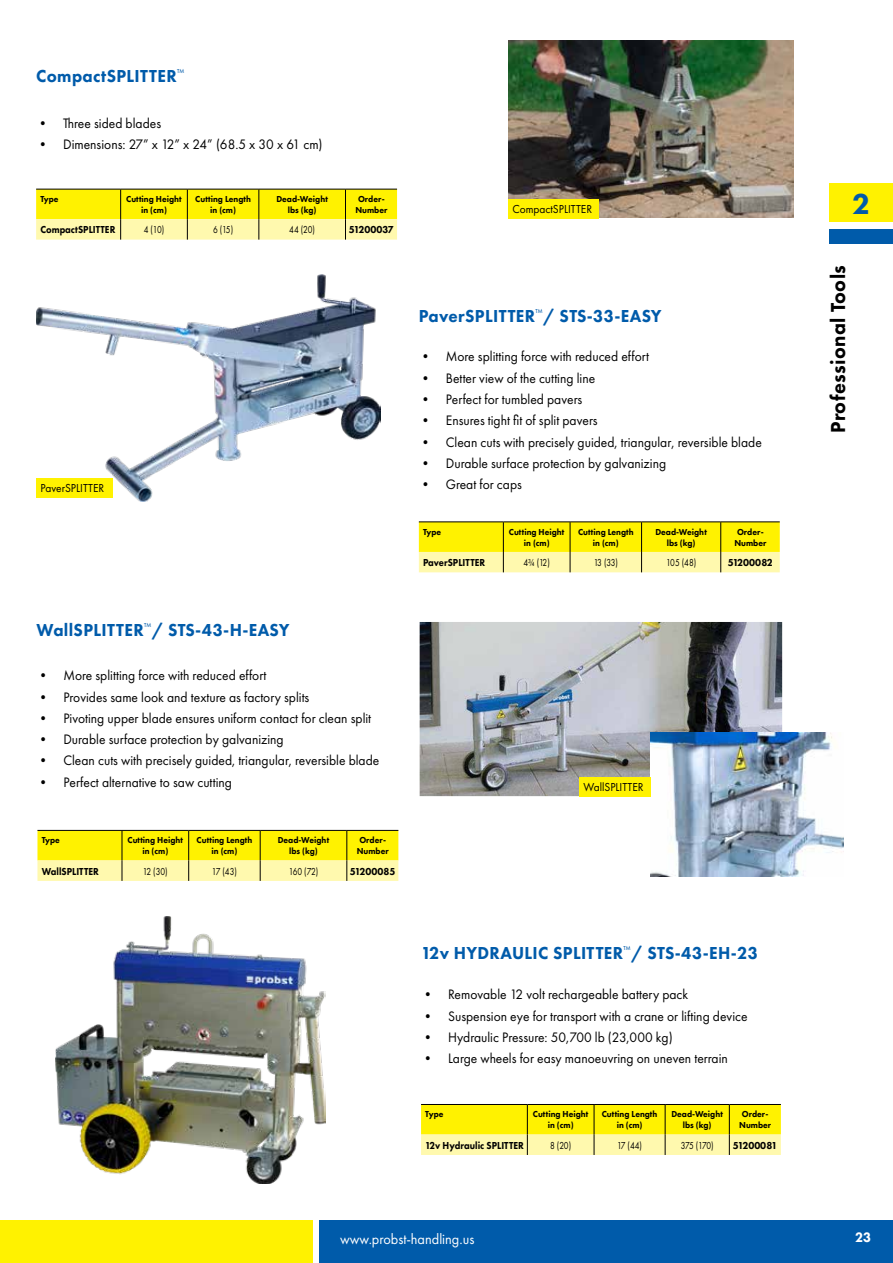
<style>
.page{position:relative;width:893px;height:1263px;background:#fff}
.page>*{position:absolute;margin:0;border:0;box-sizing:border-box;transform-origin:0 0}
.t1{font:800 30px "Futura PT";color:#005baa}
.t2{font:800 21px "Futura PT";letter-spacing:.02em;color:#000;scale:.95 1}
.t3{font:800 18px "Futura PT";letter-spacing:.02em;color:#005baa;scale:.95 1}
.t4{font:15px "Futura PT";color:#fff;scale:.95 1}
.t5{font:14.25px "Futura PT";color:#000;scale:.95 1}
.t6{font:800 14.25px "Futura PT";color:#fff;scale:.95 1}
.t7{font:12px "Futura PT";color:#000;scale:.95 1}
.t8{font:10.5px "Futura PT";letter-spacing:-.05em;color:#000;scale:.8 1}
.t9{font:800 10.5px "Futura PT";color:#000;scale:.9 1}
.t10{font:800 10.5px "Futura PT";color:#000;scale:.95 1}
.t11{font:800 9px/10.8px "Futura PT";color:#000;text-align:center;scale:.95 1}
</style>
<div class="page">
<div style="left:319px;top:1220px;width:574px;height:43px;background:#005baa"></div>
<div style="left:829px;top:183px;width:64px;height:39px;background:#fff200"></div>
<div style="left:829px;top:229px;width:64px;height:15px;background:#005baa"></div>
<div style="left:0;top:1220px;width:313px;height:43px;background:#fff200"></div>
<svg style="left:36px;top:189px;width:361px;height:51px;background:#f9ef47"></svg>
<hr style="left:419px;top:521px;width:84px;height:1px;background:#000">
<hr style="left:503px;top:521px;width:67px;height:1px;background:#000">
<hr style="left:570px;top:521px;width:72px;height:1px;background:#000">
<hr style="left:642px;top:521px;width:79px;height:1px;background:#000">
<hr style="left:721px;top:521px;width:59px;height:1px;background:#000">
<svg style="left:419px;top:522px;width:361px;height:50px;background:#faf045"></svg>
<img style="left:36px;top:274px;width:345px;height:228px">
<img style="left:508px;top:40px;width:285px;height:178px">
<svg style="left:37px;top:830px;width:361px;height:51px;background:#f7ed46"></svg>
<div style="left:508px;top:199px;width:90px;height:19px;background:#fff200"></div>
<div style="left:36px;top:478px;width:77px;height:19px;background:#fff200"></div>
<img style="left:420px;top:622px;width:362px;height:174px">
<img style="left:651px;top:732px;width:193px;height:145px">
<div style="left:579px;top:777px;width:72px;height:19px;background:#fff200"></div>
<img style="left:56px;top:916px;width:269px;height:268px">
<svg style="left:421px;top:1104px;width:360px;height:51px;background:#f4ea45"></svg>
<p class="t3" style="left:36px;top:64px;width:157px">CompactSPLITTER<sup>™</sup></p>
<p class="t5" style="left:36px;top:114px;width:133px">• Three sided blades</p>
<p class="t5" style="left:36px;top:136px;width:303px">• Dimensions: 27” x 12” x 24” (68.5 x 30 x 61 cm)</p>
<p class="t11" style="left:40px;top:193px;width:21px">Type</p>
<p class="t11" style="left:126px;top:193px;width:60px">Cutting Height in (cm)</p>
<p class="t11" style="left:195px;top:193px;width:60px">Cutting Length in (cm)</p>
<p class="t11" style="left:276px;top:193px;width:56px">Dead-Weight lbs (kg)</p>
<p class="t11" style="left:355px;top:193px;width:35px;text-align:left">Order-<br>Number</p>
<p class="t9" style="left:40px;top:223px;width:85px">CompactSPLITTER</p>
<p class="t8" style="left:144px;top:224px;width:27px">4 (10)</p>
<p class="t8" style="left:213px;top:224px;width:27px">6 (15)</p>
<p class="t8" style="left:289px;top:224px;width:34px">44 (20)</p>
<p class="t10" style="left:349px;top:223px;width:49px">51200037</p>
<p class="t7" style="left:512px;top:202px;width:85px">CompactSPLITTER</p>
<p class="t7" style="left:40px;top:481px;width:69px">PaverSPLITTER</p>
<p class="t3" style="left:36px;top:618px;width:268px">WallSPLITTER<sup>™</sup>/ STS-43-H-EASY</p>
<p class="t5" style="left:36px;top:667px;width:244px">• More splitting force with reduced effort</p>
<p class="t5" style="left:36px;top:688px;width:289px">• Provides same look and texture as factory splits</p>
<p class="t5" style="left:36px;top:710px;width:354px">• Pivoting upper blade ensures uniform contact for clean split</p>
<p class="t5" style="left:36px;top:731px;width:262px">• Durable surface protection by galvanizing</p>
<p class="t5" style="left:36px;top:752px;width:363px">• Clean cuts with precisely guided, triangular, reversible blade</p>
<p class="t5" style="left:36px;top:773px;width:207px">• Perfect alternative to saw cutting</p>
<p class="t11" style="left:42px;top:835px;width:21px">Type</p>
<p class="t11" style="left:128px;top:835px;width:60px">Cutting Height in (cm)</p>
<p class="t11" style="left:197px;top:835px;width:60px">Cutting Length in (cm)</p>
<p class="t11" style="left:278px;top:835px;width:56px">Dead-Weight lbs (kg)</p>
<p class="t11" style="left:357px;top:835px;width:35px;text-align:left">Order-<br>Number</p>
<p class="t9" style="left:42px;top:865px;width:65px">WallSPLITTER</p>
<p class="t8" style="left:143px;top:865px;width:32px">12 (30)</p>
<p class="t8" style="left:212px;top:865px;width:33px">17 (43)</p>
<p class="t8" style="left:289px;top:865px;width:38px">160 (72)</p>
<p class="t10" style="left:350px;top:865px;width:49px">51200085</p>
<p class="t3" style="left:419px;top:304px;width:257px">PaverSPLITTER<sup>™</sup>/ STS-33-EASY</p>
<p class="t5" style="left:419px;top:348px;width:244px">• More splitting force with reduced effort</p>
<p class="t5" style="left:419px;top:369px;width:187px">• Better view of the cutting line</p>
<p class="t5" style="left:419px;top:391px;width:174px">• Perfect for tumbled pavers</p>
<p class="t5" style="left:419px;top:412px;width:190px">• Ensures tight fit of split pavers</p>
<p class="t5" style="left:419px;top:433px;width:363px">• Clean cuts with precisely guided, triangular, reversible blade</p>
<p class="t5" style="left:419px;top:455px;width:262px">• Durable surface protection by galvanizing</p>
<p class="t5" style="left:419px;top:476px;width:110px">• Great for caps</p>
<p class="t11" style="left:423px;top:526px;width:21px">Type</p>
<p class="t11" style="left:509px;top:526px;width:60px">Cutting Height in (cm)</p>
<p class="t11" style="left:578px;top:526px;width:60px">Cutting Length in (cm)</p>
<p class="t11" style="left:655px;top:526px;width:56px">Dead-Weight lbs (kg)</p>
<p class="t11" style="left:734px;top:526px;width:35px;text-align:left">Order-<br>Number</p>
<p class="t9" style="left:423px;top:556px;width:70px">PaverSPLITTER</p>
<p class="t8" style="left:524px;top:556px;width:34px">43/4 (12)</p>
<p class="t8" style="left:594px;top:556px;width:32px">13 (33)</p>
<p class="t8" style="left:666px;top:556px;width:39px">105 (48)</p>
<p class="t10" style="left:728px;top:556px;width:49px">51200082</p>
<p class="t7" style="left:584px;top:779px;width:65px">WallSPLITTER</p>
<p class="t3" style="left:421px;top:942px;width:356px">12v HYDRAULIC SPLITTER<sup>™</sup>/ STS-43-EH-23</p>
<p class="t5" style="left:421px;top:986px;width:283px">• Removable 12 volt rechargeable battery pack</p>
<p class="t5" style="left:421px;top:1007px;width:345px">• Suspension eye for transport with a crane or lifting device</p>
<p class="t5" style="left:421px;top:1029px;width:266px">• Hydraulic Pressure: 50,700 lb (23,000 kg)</p>
<p class="t5" style="left:421px;top:1050px;width:324px">• Large wheels for easy manoeuvring on uneven terrain</p>
<p class="t11" style="left:425px;top:1109px;width:21px">Type</p>
<p class="t11" style="left:533px;top:1109px;width:60px">Cutting Height in (cm)</p>
<p class="t11" style="left:602px;top:1109px;width:60px">Cutting Length in (cm)</p>
<p class="t11" style="left:671px;top:1109px;width:56px">Dead-Weight lbs (kg)</p>
<p class="t11" style="left:739px;top:1109px;width:35px;text-align:left">Order-<br>Number</p>
<p class="t9" style="left:425px;top:1139px;width:111px">12v Hydraulic SPLITTER</p>
<p class="t8" style="left:550px;top:1139px;width:28px">8 (20)</p>
<p class="t8" style="left:617px;top:1139px;width:33px">17 (44)</p>
<p class="t8" style="left:681px;top:1139px;width:43px">375 (170)</p>
<p class="t10" style="left:733px;top:1139px;width:49px">51200081</p>
<h1 class="t1" style="left:852px;top:185px;width:19px">2</h1>
<h2 class="t2" style="left:825px;top:433px;width:178px;rotate:-90deg">Professional Tools</h2>
<p class="t4" style="left:340px;top:1230px;width:143px">www.probst-handling.us</p>
<p class="t6" style="left:855px;top:1228px;width:19px">23</p>
</div>
